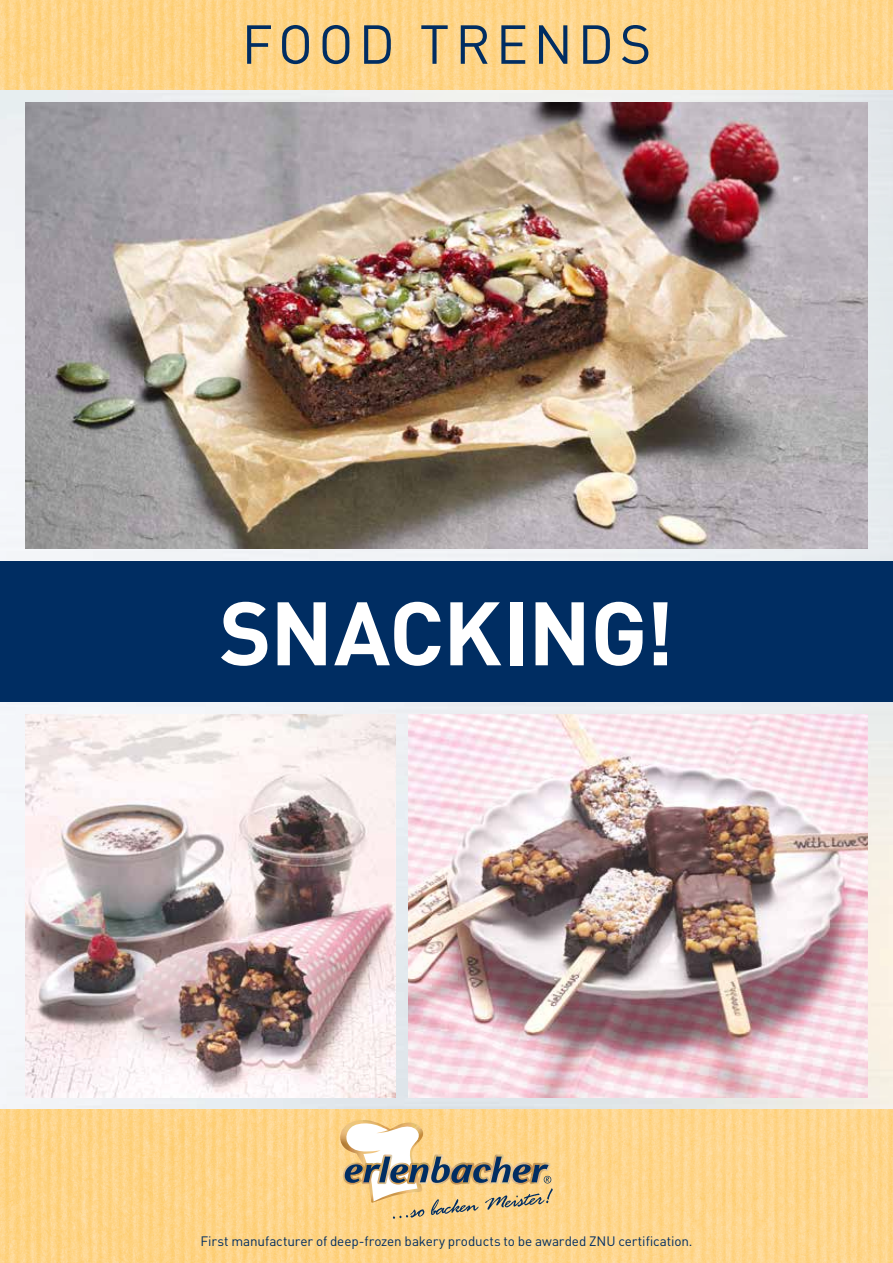
<style>
.page{position:relative;width:893px;height:1263px;background:#fff}
.page>*{position:absolute;margin:0;border:0;box-sizing:border-box;transform-origin:0 0}
.t1{font:700 88.5px "DIN Pro";letter-spacing:-.01em;color:#fff}
.t2{font:54px "DIN Pro";letter-spacing:.095em;color:#002d62}
.t3{font:13.5px "DIN Pro";letter-spacing:-.01em;color:#002d62}
</style>
<div class="page">
<img style="left:0;top:89px;width:893px;height:1021px">
<svg style="left:293px;top:89px;width:600px;height:676px;fill:#ebedef"></svg>
<img style="left:0;top:0;width:893px;height:89px">
<img style="left:0;top:1110px;width:893px;height:153px">
<div style="left:0;top:561px;width:893px;height:141px;background:#002d62"></div>
<img style="left:408px;top:714px;width:459px;height:383px">
<img style="left:26px;top:714px;width:369px;height:383px">
<img style="left:26px;top:102px;width:841px;height:447px">
<img style="left:340px;top:1120px;width:85px;height:83px">
<svg style="left:345px;top:1123px;width:208px;height:96px;background:#d8c090"></svg>
<h2 class="t2" style="left:242px;top:8px;width:411px">FOOD TRENDS</h2>
<h1 class="t1" style="left:219px;top:573px;width:456px">SNACKING!</h1>
<p class="t3" style="left:200px;top:1232px;width:494px">First manufacturer of deep-frozen bakery products to be awarded ZNU certification.</p>
</div>
